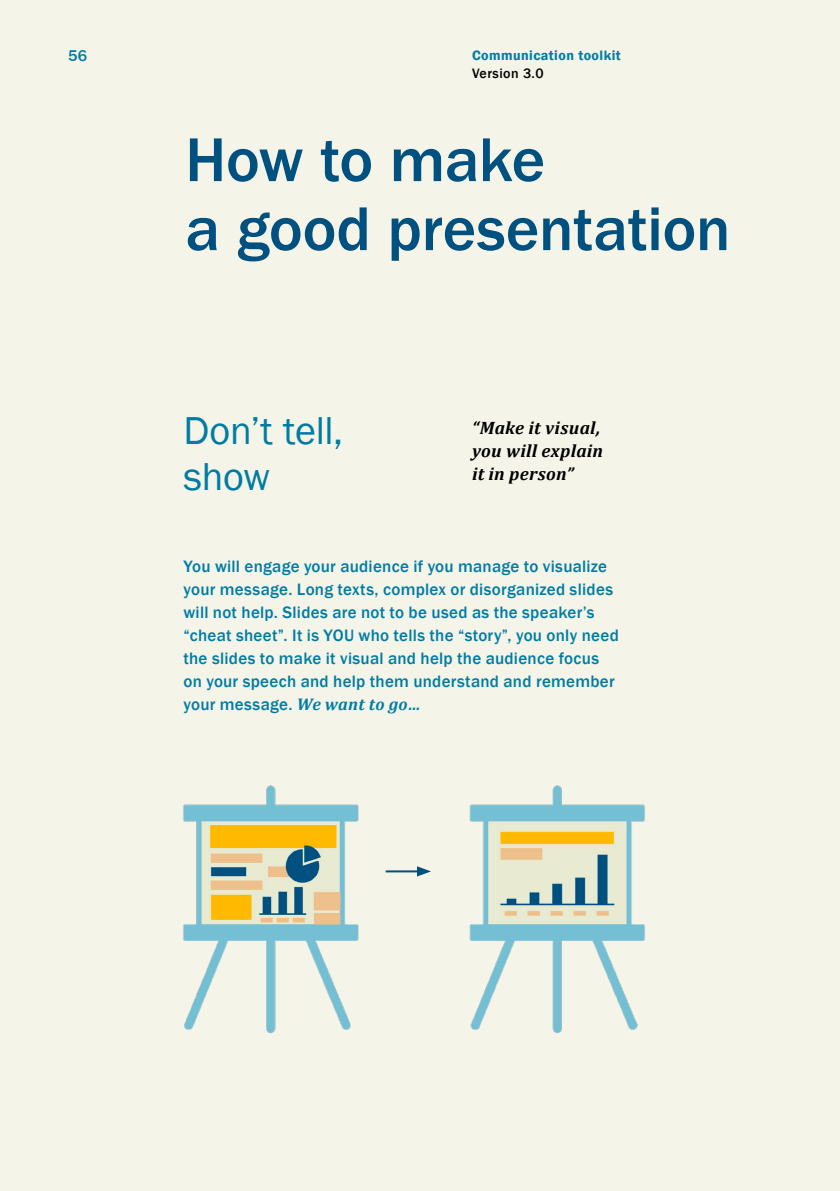
<style>
.page{position:relative;width:840px;height:1191px;background:#fff}
.page>*{position:absolute;margin:0;border:0;box-sizing:border-box;transform-origin:0 0}
.t1{font:500 64px/69px "Franklin Gothic";letter-spacing:-.005em;color:#005080}
.t2{font:40px/46px "Franklin Gothic";letter-spacing:-.005em;color:#007ca4}
.t3{font:italic 700 18px/23px "Cambria";letter-spacing:.015em;color:#000}
.t4{font:500 17px/23px "Franklin Gothic";letter-spacing:.015em;color:#007ca4}
.t5{font:500 16px "Franklin Gothic";color:#007ca4}
.t6{font:600 14px "Franklin Gothic";letter-spacing:.03em;color:#007ca4}
.t7{font:500 14px "Franklin Gothic";letter-spacing:.03em;color:#000}
.s1{font-family:"Cambria";font-weight:700;font-style:italic}
</style>
<div class="page">
<div style="left:0;top:0;width:839px;height:1191px;background:#f4f4e8"></div>
<img style="left:183px;top:785px;width:462px;height:249px">
<hr style="left:385px;top:870px;width:35px;height:2px;background:#005080">
<svg style="left:417px;top:866px;width:14px;height:10px"></svg>
<p class="t5" style="left:68px;top:46px;width:21px">56</p>
<p class="t6" style="left:471px;top:47px;width:150px">Communication toolkit</p>
<p class="t7" style="left:471px;top:65px;width:73px">Version 3.0</p>
<h1 class="t1" style="left:185px;top:126px;width:546px">How to make<br>a good presentation</h1>
<h2 class="t2" style="left:183px;top:409px;width:161px">Don’t tell, show</h2>
<p class="t3" style="left:471px;top:416px;width:132px">“Make it visual, you will explain it in person”</p>
<p class="t4" style="left:183px;top:555px;width:436px">You will engage your audience if you manage to visualize your message. Long texts, complex or disorganized slides will not help. Slides are not to be used as the speaker’s “cheat sheet”. It is YOU who tells the “story”, you only need the slides to make it visual and help the audience focus on your speech and help them understand and remember your message. <span class="s1">We want to go…</span></p>
</div>
